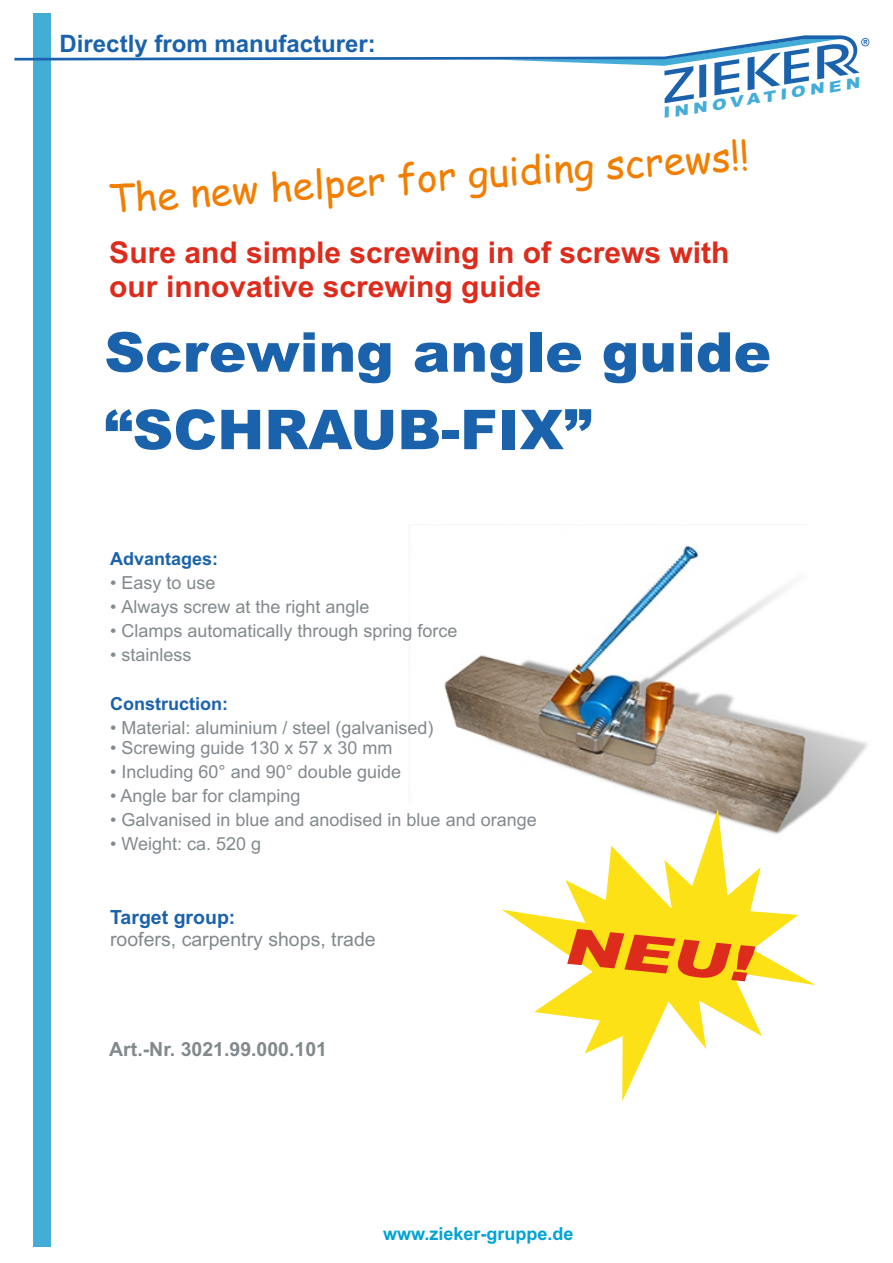
<style>
.page{position:relative;width:893px;height:1263px;background:#fff}
.page>*{position:absolute;margin:0;border:0;box-sizing:border-box;transform-origin:0 0}
.t1{font:900 54.9px/77.6px "Arial";color:#1b62ac}
.t2{font:italic 900 49.8px "Arial";color:#dd2b1c;scale:1.39 1}
.t3{font:39px "Comic Sans MS";color:#f27e00}
.t4{font:700 30px/33.5px "Arial";color:#dd2b1c}
.t5{font:700 24px "Arial";color:#1b62ac}
.t6{font:19.5px "Arial";color:#82898c}
.t7{font:700 19.5px "Arial";color:#82898c}
.t8{font:700 19.5px "Arial";color:#1b62ac}
.t9{font:18px "Arial";color:#82898c}
.t10{font:700 18px "Arial";color:#1b62ac}
.t11{font:700 18px "Arial";color:#00a3d4}
.t12{font:italic 900 14.7px "Arial";color:#43add8;scale:1.21 1}
</style>
<div class="page">
<img style="left:409px;top:524px;width:459px;height:285px">
<div style="left:34px;top:13px;width:17px;height:1234px;background:#43add8"></div>
<svg style="left:14px;top:35px;width:856px;height:68px"></svg>
<svg style="left:502px;top:809px;width:314px;height:292px"></svg>
<svg style="left:665px;top:100px;width:42px;height:4px"></svg>
<h3 class="t5" style="left:60px;top:35px;width:318px">Directly from manufacturer:</h3>
<p class="t12" style="left:710px;top:102px;width:126px;rotate:-10deg">OVATIONEN</p>
<h3 class="t3" style="left:107px;top:182px;width:644px;rotate:-4deg">The new helper for guiding screws!!</h3>
<h3 class="t4" style="left:109px;top:239px;width:622px">Sure and simple screwing in of screws with our innovative screwing guide</h3>
<h1 class="t1" style="left:104px;top:319px;width:668px">Screwing angle guide “SCHRAUB-FIX”</h1>
<p class="t10" style="left:110px;top:552px;width:110px">Advantages:</p>
<p class="t9" style="left:110px;top:576px;width:107px">• Easy to use</p>
<p class="t9" style="left:110px;top:600px;width:261px">• Always screw at the right angle</p>
<p class="t9" style="left:110px;top:624px;width:349px">• Clamps automatically through spring force</p>
<p class="t9" style="left:110px;top:648px;width:83px">• stainless</p>
<p class="t10" style="left:110px;top:696px;width:119px">Construction:</p>
<p class="t9" style="left:110px;top:721px;width:325px">• Material: aluminium / steel (galvanised)</p>
<p class="t9" style="left:110px;top:741px;width:284px">• Screwing guide 130 x 57 x 30 mm</p>
<p class="t9" style="left:110px;top:765px;width:292px">• Including 60° and 90° double guide</p>
<p class="t9" style="left:110px;top:789px;width:192px">• Angle bar for clamping</p>
<p class="t9" style="left:110px;top:813px;width:428px">• Galvanised in blue and anodised in blue and orange</p>
<p class="t9" style="left:110px;top:837px;width:153px">• Weight: ca. 520 g</p>
<p class="t8" style="left:110px;top:910px;width:127px">Target group:</p>
<p class="t6" style="left:110px;top:932px;width:267px">roofers, carpentry shops, trade</p>
<p class="t7" style="left:109px;top:1041px;width:219px">Art.-Nr. 3021.99.000.101</p>
<h2 class="t2" style="left:566px;top:927px;width:137px;rotate:6deg">NEU!</h2>
<p class="t11" style="left:383px;top:1227px;width:192px">www.zieker-gruppe.de</p>
</div>
